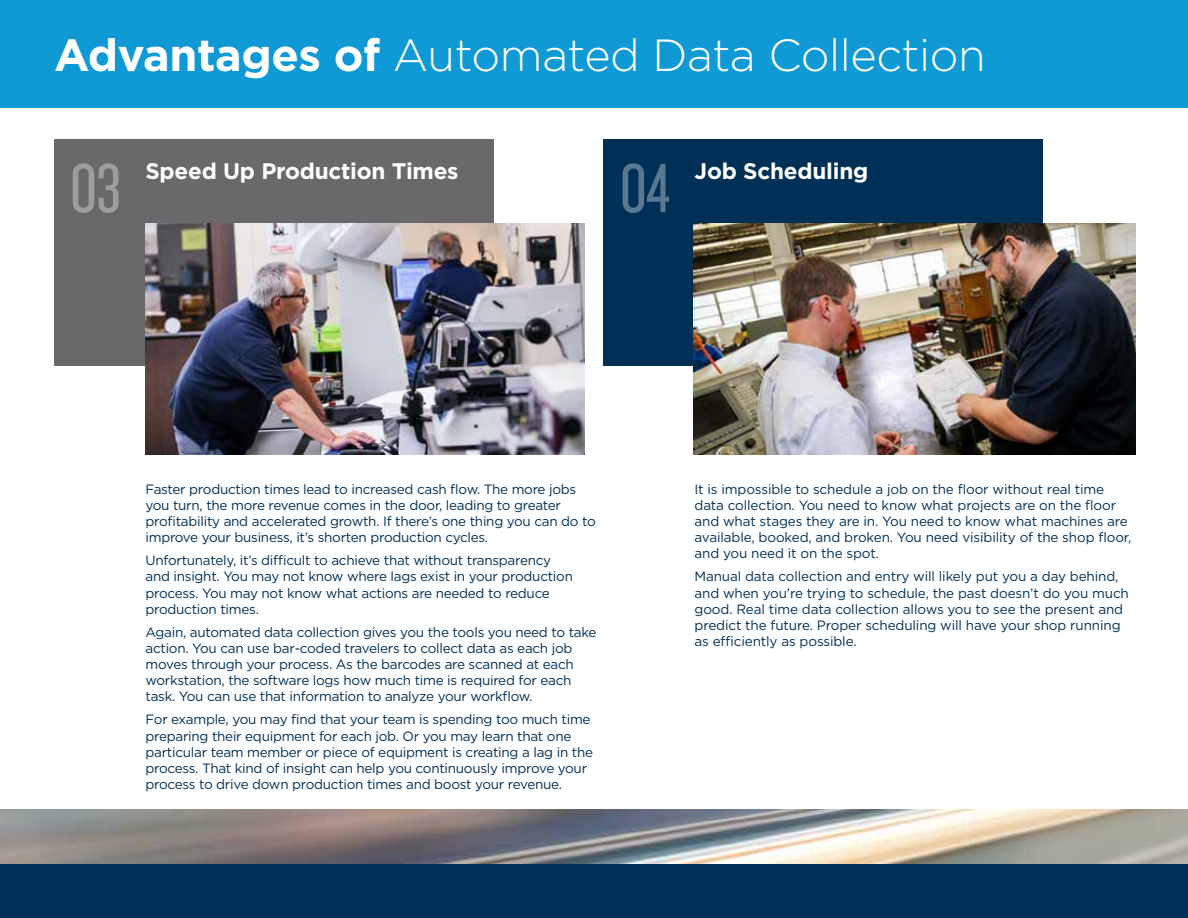
<style>
.page{position:relative;width:1188px;height:918px;background:#fff}
.page>*{position:absolute;margin:0;border:0;box-sizing:border-box;transform-origin:0 0}
.t1{font:72px "Knockout 28 Junior Feathrwt";color:#9d9d9f}
.t2{font:72px "Knockout 28 Junior Feathrwt";color:#597891}
.t3{font:300 45px "Gotham";letter-spacing:-.01em;color:#fff}
.t4{font:700 22.5px "Gotham";letter-spacing:-.01em;color:#fff}
.t5{font:13.5px/16.2px "Gotham";letter-spacing:-.02em;color:#003056}
.s1{font-weight:700}
</style>
<div class="page">
<img style="left:0;top:809px;width:1188px;height:55px">
<div style="left:54px;top:140px;width:440px;height:226px;background:#69696b"></div>
<div style="left:603px;top:140px;width:439px;height:226px;background:#003056"></div>
<div style="left:0;top:0;width:1188px;height:108px;background:#0f9ad6"></div>
<div style="left:0;top:864px;width:1188px;height:54px;background:#003056"></div>
<img style="left:146px;top:224px;width:439px;height:231px">
<img style="left:693px;top:224px;width:442px;height:231px">
<h2 class="t3" style="left:54px;top:26px;width:933px"><span class="s1">Advantages of</span> Automated Data Collection</h2>
<h3 class="t4" style="left:145px;top:156px;width:315px">Speed Up Production Times</h3>
<h3 class="t4" style="left:695px;top:156px;width:175px">Job Scheduling</h3>
<h1 class="t1" style="left:70px;top:144px;width:52px">03</h1>
<h1 class="t2" style="left:620px;top:144px;width:52px">04</h1>
<p class="t5" style="left:146px;top:480px;width:452px">Faster production times lead to increased cash flow. The more jobs you turn, the more revenue comes in the door, leading to greater profitability and accelerated growth. If there’s one thing you can do to improve your business, it’s shorten production cycles.</p>
<p class="t5" style="left:146px;top:552px;width:429px">Unfortunately, it’s difficult to achieve that without transparency and insight. You may not know where lags exist in your production process. You may not know what actions are needed to reduce production times.</p>
<p class="t5" style="left:146px;top:623px;width:452px">Again, automated data collection gives you the tools you need to take action. You can use bar-coded travelers to collect data as each job moves through your process. As the barcodes are scanned at each workstation, the software logs how much time is required for each task. You can use that information to analyze your workflow.</p>
<p class="t5" style="left:146px;top:711px;width:449px">For example, you may find that your team is spending too much time preparing their equipment for each job. Or you may learn that one particular team member or piece of equipment is creating a lag in the process. That kind of insight can help you continuously improve your process to drive down production times and boost your revenue.</p>
<p class="t5" style="left:695px;top:480px;width:438px">It is impossible to schedule a job on the floor without real time data collection. You need to know what projects are on the floor and what stages they are in. You need to know what machines are available, booked, and broken. You need visibility of the shop floor, and you need it on the spot.</p>
<p class="t5" style="left:695px;top:568px;width:436px">Manual data collection and entry will likely put you a day behind, and when you’re trying to schedule, the past doesn’t do you much good. Real time data collection allows you to see the present and predict the future. Proper scheduling will have your shop running as efficiently as possible.</p>
</div>
